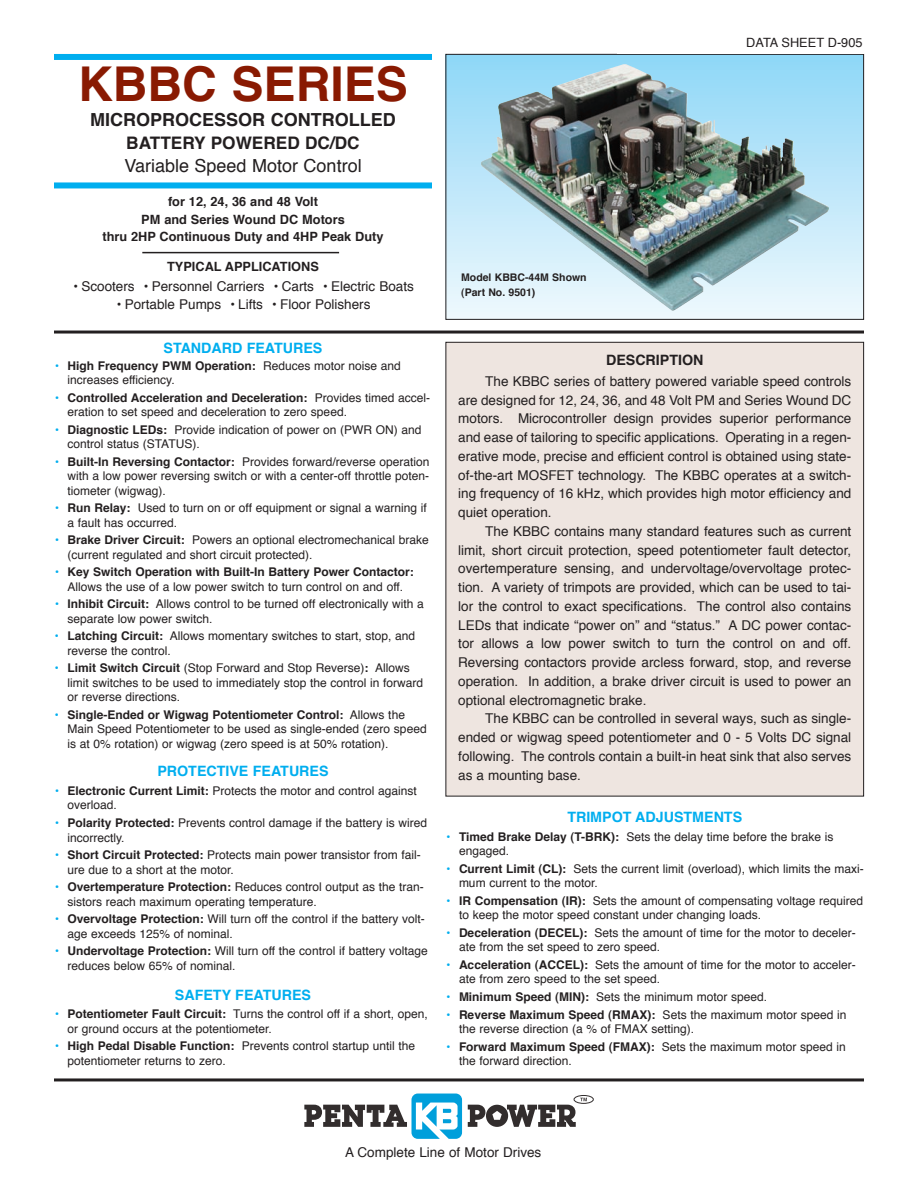
<style>
.page{position:relative;width:918px;height:1188px;background:#fff}
.page>*{position:absolute;margin:0;border:0;box-sizing:border-box;transform-origin:0 0}
.t1{font:700 48px "Helvetica";color:#891a02}
.t2{font:18px "Helvetica";color:#231f20}
.t3{font:700 18px "Helvetica";color:#231f20}
.t4{font:700 17.25px "Helvetica";color:#231f20}
.t5{font:700 14.25px "Helvetica";color:#00aeef}
.t6{font:700 14.25px "Helvetica";color:#231f20}
.t7{font:13.5px/18.8px "Helvetica";color:#231f20;text-align:justify}
.t8{font:700 12.75px/17.5px "Helvetica";color:#231f20;text-align:center}
.t9{font:12.75px "Helvetica";color:#231f20}
.t10{font:12px/14.4px "Helvetica";color:#231f20}
.t11{font:700 12px/14.4px "Helvetica";color:#231f20;text-align:center}
.t12{font:700 10.5px/15px "Helvetica";color:#231f20}
.s1{font-weight:700}
.s2{font-weight:700;color:#00aeef}
.s3{color:#00aeef}
.s4{font-weight:400}
</style>
<div class="page">
<img style="left:448px;top:56px;width:414px;height:262px">
<div style="left:446px;top:54px;width:418px;height:266px;border:1px solid #231f20"></div>
<img style="left:652px;top:80px;width:60px;height:44px">
<div style="left:446px;top:342px;width:418px;height:454px;background:#eee5e0"></div>
<div style="left:54px;top:54px;width:378px;height:6px;background:#00aeef"></div>
<hr style="left:54px;top:331px;width:810px;height:3px;background:#231f20">
<hr style="left:54px;top:1078px;width:810px;height:3px;background:#231f20">
<div style="left:486px;top:1105px;width:22px;height:22px;background:#322d2d;border-radius:50%"></div>
<svg style="left:468px;top:1105px;width:17px;height:22px"></svg>
<div style="left:574px;top:1095px;width:20px;height:9px;border:1px solid #322d2d;border-radius:50%"></div>
<svg style="left:492px;top:1098px;width:95px;height:29px"></svg>
<svg style="left:304px;top:1094px;width:158px;height:45px"></svg>
<div style="left:54px;top:182px;width:378px;height:6px;background:#00aeef"></div>
<hr style="left:142px;top:252px;width:197px;height:1px;background:#231f20">
<h1 class="t1" style="left:78px;top:64px;width:331px">KBBC SERIES</h1>
<h2 class="t3" style="left:90px;top:112px;width:307px">MICROPROCESSOR CONTROLLED</h2>
<h3 class="t4" style="left:126px;top:136px;width:235px">BATTERY POWERED DC/DC</h3>
<h2 class="t2" style="left:124px;top:158px;width:239px">Variable Speed Motor Control</h2>
<p class="t8" style="left:102px;top:194px;width:283px">for 12, 24, 36 and 48 Volt<br>PM and Series Wound DC Motors<br>thru 2HP Continuous Duty and 4HP Peak Duty</p>
<p class="t8" style="left:167px;top:259px;width:153px">TYPICAL APPLICATIONS</p>
<p class="t7" style="left:73px;top:278px;width:343px"><span class="s1">•</span> Scooters <span class="s1">•</span> Personnel Carriers • Carts <span class="s1">•</span> Electric Boats</p>
<p class="t7" style="left:116px;top:296px;width:256px"><span class="s1">•</span> Portable Pumps <span class="s1">•</span> Lifts <span class="s1">•</span> Floor Polishers</p>
<p class="t5" style="left:164px;top:342px;width:160px">STANDARD FEATURES</p>
<p class="t10" style="left:68px;top:359px;width:335px;text-indent:-14px"><span class="s2">•</span> <span class="s1">High Frequency PWM Operation:</span> Reduces motor noise and increases efficiency.</p>
<p class="t10" style="left:68px;top:391px;width:364px;text-indent:-14px"><span class="s2">•</span> <span class="s1">Controlled Acceleration and Deceleration:</span> Provides timed accel&shy;eration to set speed and deceleration to zero speed.</p>
<p class="t10" style="left:68px;top:423px;width:356px;text-indent:-14px"><span class="s2">•</span> <span class="s1">Diagnostic LEDs:</span> Provide indication of power on (PWR ON) and control status (STATUS).</p>
<p class="t10" style="left:68px;top:455px;width:364px;text-align:justify;text-indent:-14px"><span class="s2">•</span> <span class="s1">Built-In Reversing Contactor:</span> Provides forward/reverse operation with a low power reversing switch or with a center-off throttle poten&shy;tiometer (wigwag).</p>
<p class="t10" style="left:68px;top:502px;width:361px;text-indent:-14px"><span class="s2">•</span> <span class="s1">Run Relay:</span> Used to turn on or off equipment or signal a warning if a fault has occurred.</p>
<p class="t10" style="left:68px;top:534px;width:363px;text-indent:-14px"><span class="s2">•</span> <span class="s1">Brake Driver Circuit:</span> Powers an optional electromechanical brake (current regulated and short circuit protected).</p>
<p class="t11" style="left:54px;top:566px;width:361px"><span class="s3">•</span> Key Switch Operation with Built-In Battery Power Contactor:<br><span class="s4">Allows the use of a low power switch to turn control on and off.</span></p>
<p class="t10" style="left:67px;top:598px;width:358px;text-indent:-13px"><span class="s2">•</span> <span class="s1">Inhibit Circuit:</span> Allows control to be turned off electronically with a separate low power switch.</p>
<p class="t10" style="left:67px;top:630px;width:349px;text-indent:-13px"><span class="s2">•</span> <span class="s1">Latching Circuit:</span> Allows momentary switches to start, stop, and reverse the control.</p>
<p class="t10" style="left:67px;top:662px;width:357px;text-indent:-13px"><span class="s2">•</span> <span class="s1">Limit Switch Circuit</span> (Stop Forward and Stop Reverse)<span class="s1">:</span> Allows limit switches to be used to immediately stop the control in forward or reverse directions.</p>
<p class="t10" style="left:67px;top:708px;width:361px;text-indent:-14px"><span class="s2">•</span> <span class="s1">Single-Ended or Wigwag Potentiometer Control:</span> Allows the<br>Main Speed Potentiometer to be used as single-ended (zero speed is at 0% rotation) or wigwag (zero speed is at 50% rotation).</p>
<p class="t5" style="left:157px;top:765px;width:173px">PROTECTIVE FEATURES</p>
<p class="t10" style="left:68px;top:785px;width:351px;text-indent:-14px"><span class="s2">•</span> <span class="s1">Electronic Current Limit:</span> Protects the motor and control against overload.</p>
<p class="t10" style="left:68px;top:817px;width:361px;text-indent:-14px"><span class="s2">•</span> <span class="s1">Polarity Protected:</span> Prevents control damage if the battery is wired incorrectly.</p>
<p class="t10" style="left:68px;top:849px;width:355px;text-indent:-14px"><span class="s2">•</span> <span class="s1">Short Circuit Protected:</span> Protects main power transistor from fail&shy;ure due to a short at the motor.</p>
<p class="t10" style="left:68px;top:881px;width:358px;text-indent:-14px"><span class="s2">•</span> <span class="s1">Overtemperature Protection:</span> Reduces control output as the tran&shy;sistors reach maximum operating temperature.</p>
<p class="t10" style="left:68px;top:913px;width:359px;text-indent:-13px"><span class="s2">•</span> <span class="s1">Overvoltage Protection:</span> Will turn off the control if the battery volt&shy;age exceeds 125% of nominal.</p>
<p class="t10" style="left:68px;top:945px;width:362px;text-indent:-13px"><span class="s2">•</span> <span class="s1">Undervoltage Protection:</span> Will turn off the control if battery voltage reduces below 65% of nominal.</p>
<p class="t5" style="left:175px;top:989px;width:138px">SAFETY FEATURES</p>
<p class="t10" style="left:68px;top:1008px;width:362px;text-indent:-14px"><span class="s2">•</span> <span class="s1">Potentiometer Fault Circuit:</span> Turns the control off if a short, open, or ground occurs at the potentiometer.</p>
<p class="t10" style="left:68px;top:1040px;width:349px;text-indent:-13px"><span class="s2">•</span> <span class="s1">High Pedal Disable Function:</span> Prevents control startup until the potentiometer returns to zero.</p>
<p class="t12" style="left:461px;top:271px;width:127px">Model KBBC-44M Shown (Part No. 9501)</p>
<p class="t9" style="left:746px;top:37px;width:118px">DATA SHEET D-905</p>
<p class="t6" style="left:606px;top:354px;width:99px">DESCRIPTION</p>
<p class="t7" style="left:458px;top:373px;width:395px;text-indent:27px">The KBBC series of battery powered variable speed controls are designed for 12, 24, 36, and 48 Volt PM and Series Wound DC motors. Microcontroller design provides superior performance and ease of tailoring to specific applications. Operating in a regen&shy;erative mode, precise and efficient control is obtained using state&shy;of-the-art MOSFET technology. The KBBC operates at a switch&shy;ing frequency of 16 kHz, which provides high motor efficiency and quiet operation.</p>
<p class="t7" style="left:458px;top:523px;width:395px;text-indent:27px">The KBBC contains many standard features such as current limit, short circuit protection, speed potentiometer fault detector, overtemperature sensing, and undervoltage/overvoltage protec&shy;tion. A variety of trimpots are provided, which can be used to tai&shy;lor the control to exact specifications. The control also contains LEDs that indicate “power on” and “status.” A DC power contac&shy;tor allows a low power switch to turn the control on and off.<br>Reversing contactors provide arcless forward, stop, and reverse operation. In addition, a brake driver circuit is used to power an optional electromagnetic brake.</p>
<p class="t7" style="left:458px;top:710px;width:395px;text-indent:27px">The KBBC can be controlled in several ways, such as single&shy;ended or wigwag speed potentiometer and 0 - 5 Volts DC signal following. The controls contain a built-in heat sink that also serves as a mounting base.</p>
<p class="t5" style="left:567px;top:811px;width:176px">TRIMPOT ADJUSTMENTS</p>
<p class="t10" style="left:459px;top:830px;width:376px;text-indent:-14px"><span class="s2">•</span> <span class="s1">Timed Brake Delay (T-BRK):</span> Sets the delay time before the brake is engaged.</p>
<p class="t10" style="left:459px;top:862px;width:406px;text-indent:-14px"><span class="s2">•</span> <span class="s1">Current Limit (CL):</span> Sets the current limit (overload), which limits the maxi&shy;mum current to the motor.</p>
<p class="t10" style="left:459px;top:894px;width:406px;text-indent:-14px"><span class="s2">•</span> <span class="s1">IR Compensation (IR):</span> Sets the amount of compensating voltage required to keep the motor speed constant under changing loads.</p>
<p class="t10" style="left:459px;top:927px;width:398px;text-indent:-14px"><span class="s2">•</span> <span class="s1">Deceleration (DECEL):</span> Sets the amount of time for the motor to deceler&shy;ate from the set speed to zero speed.</p>
<p class="t10" style="left:459px;top:959px;width:398px;text-indent:-14px"><span class="s2">•</span> <span class="s1">Acceleration (ACCEL):</span> Sets the amount of time for the motor to acceler&shy;ate from zero speed to the set speed.</p>
<p class="t10" style="left:446px;top:991px;width:323px"><span class="s2">•</span> <span class="s1">Minimum Speed (MIN):</span> Sets the minimum motor speed.</p>
<p class="t10" style="left:459px;top:1008px;width:389px;text-indent:-14px"><span class="s2">•</span> <span class="s1">Reverse Maximum Speed (RMAX):</span> Sets the maximum motor speed in the reverse direction (a % of FMAX setting).</p>
<p class="t10" style="left:459px;top:1040px;width:388px;text-indent:-14px"><span class="s2">•</span> <span class="s1">Forward Maximum Speed (FMAX):</span> Sets the maximum motor speed in the forward direction.</p>
<p class="t7" style="left:345px;top:1144px;width:198px">A Complete Line of Motor Drives</p>
</div>
